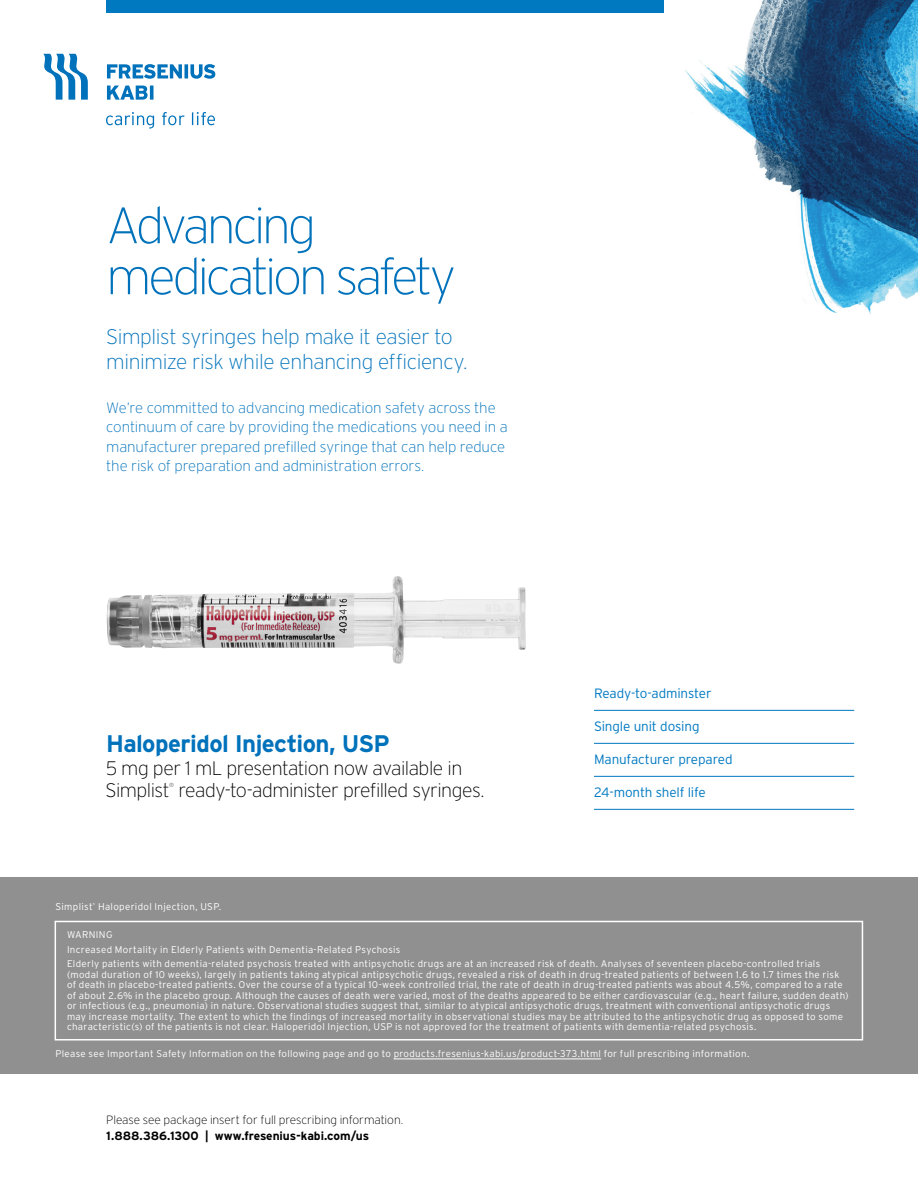
<style>
.page{position:relative;width:918px;height:1188px;background:#fff}
.page>*{position:absolute;margin:0;border:0;box-sizing:border-box;transform-origin:0 0}
.t1{font:200 51px/51px "Interstate";letter-spacing:-.065em;color:#0072bb}
.t2{font:700 24px "Interstate";letter-spacing:-.025em;color:#0072bb}
.t3{font:200 21px/25.5px "Interstate";letter-spacing:-.02em;color:#0072bb}
.t4{font:200 19.5px/22.5px "Interstate";letter-spacing:-.03em;color:#000}
.t5{font:200 15px/19.5px "Interstate";letter-spacing:-.005em;color:#0072bb}
.t6{font:300 13.5px "Interstate";letter-spacing:-.01em;color:#0079c1}
.t7{font:200 12px "Interstate";letter-spacing:-.01em;color:#000}
.t8{font:700 12px "Interstate";letter-spacing:-.01em;color:#000}
.t9{font:300 9.75px/10.5px "Interstate";letter-spacing:.03em;color:#fff}
.t10{font:200 5.85px "Interstate";color:#000}
.t11{font:300 3px "Interstate";color:#fff}
</style>
<div class="page">
<img style="left:107px;top:576px;width:419px;height:88px">
<img style="left:685px;top:0;width:233px;height:315px">
<div style="left:106px;top:0;width:558px;height:13px;background:#0079c1"></div>
<svg style="left:43px;top:54px;width:45px;height:46px"></svg>
<svg style="left:107px;top:86px;width:47px;height:14px"></svg>
<svg style="left:107px;top:64px;width:108px;height:15px"></svg>
<svg style="left:106px;top:112px;width:109px;height:17px"></svg>
<div style="left:0;top:877px;width:918px;height:197px;background:#909090"></div>
<hr style="left:394px;top:1059px;width:207px;height:1px;background:#fff">
<div style="left:55px;top:921px;width:808px;height:120px;border:2px solid #fff"></div>
<hr style="left:594px;top:710px;width:260px;height:1px;background:#0079c1">
<hr style="left:594px;top:743px;width:260px;height:1px;background:#0079c1">
<hr style="left:594px;top:776px;width:260px;height:1px;background:#0079c1">
<hr style="left:594px;top:809px;width:260px;height:1px;background:#0079c1">
<h1 class="t1" style="left:106px;top:200px;width:351px">Advancing medication safety</h1>
<h3 class="t3" style="left:106px;top:324px;width:363px">Simplist syringes help make it easier to minimize risk while enhancing efficiency.</h3>
<h3 class="t5" style="left:106px;top:398px;width:403px">We’re committed to advancing medication safety across the continuum of care by providing the medications you need in a manufacturer prepared prefilled syringe that can help reduce the risk of preparation and administration errors.</h3>
<h2 class="t2" style="left:106px;top:730px;width:285px">Haloperidol Injection, USP</h2>
<h3 class="t4" style="left:106px;top:757px;width:381px">5 mg per 1 mL presentation now available in<br>Simplist ready-to-administer prefilled syringes.</h3>
<p class="t10" style="left:169px;top:782px;width:6px">®</p>
<p class="t9" style="left:56px;top:901px;width:39px">Simplist</p>
<p class="t11" style="left:93px;top:902px;width:4px">®</p>
<p class="t9" style="left:98px;top:901px;width:125px">Haloperidol Injection, USP.</p>
<h3 class="t6" style="left:594px;top:686px;width:119px">Ready-to-adminster</h3>
<h3 class="t6" style="left:594px;top:719px;width:107px">Single unit dosing</h3>
<h3 class="t6" style="left:594px;top:752px;width:140px">Manufacturer prepared</h3>
<h3 class="t6" style="left:594px;top:785px;width:113px">24-month shelf life</h3>
<p class="t9" style="left:67px;top:927px;width:755px;line-height:14.9px">WARNING<br>Increased Mortality in Elderly Patients with Dementia-Related Psychosis<br>Elderly patients with dementia-related psychosis treated with antipsychotic drugs are at an increased risk of death. Analyses of seventeen placebo-controlled trials</p>
<p class="t9" style="left:67px;top:969px;width:783px">(modal duration of 10 weeks), largely in patients taking atypical antipsychotic drugs, revealed a risk of death in drug-treated patients of between 1.6 to 1.7 times the risk of death in placebo-treated patients. Over the course of a typical 10-week controlled trial, the rate of death in drug-treated patients was about 4.5%, compared to a rate of about 2.6% in the placebo group. Although the causes of death were varied, most of the deaths appeared to be either cardiovascular (e.g., heart failure, sudden death) or infectious (e.g., pneumonia) in nature. Observational studies suggest that, similar to atypical antipsychotic drugs, treatment with conventional antipsychotic drugs may increase mortality. The extent to which the findings of increased mortality in observational studies may be attributed to the antipsychotic drug as opposed to some characteristic(s) of the patients is not clear. Haloperidol Injection, USP is not approved for the treatment of patients with dementia-related psychosis.</p>
<p class="t9" style="left:56px;top:1049px;width:695px">Please see Important Safety Information on the following page and go to products.fresenius-kabi.us/product-373.html for full prescribing information.</p>
<p class="t7" style="left:106px;top:1113px;width:299px">Please see package insert for full prescribing information.</p>
<p class="t8" style="left:106px;top:1129px;width:264px">1.888.386.1300 | www.fresenius-kabi.com/us</p>
</div>
